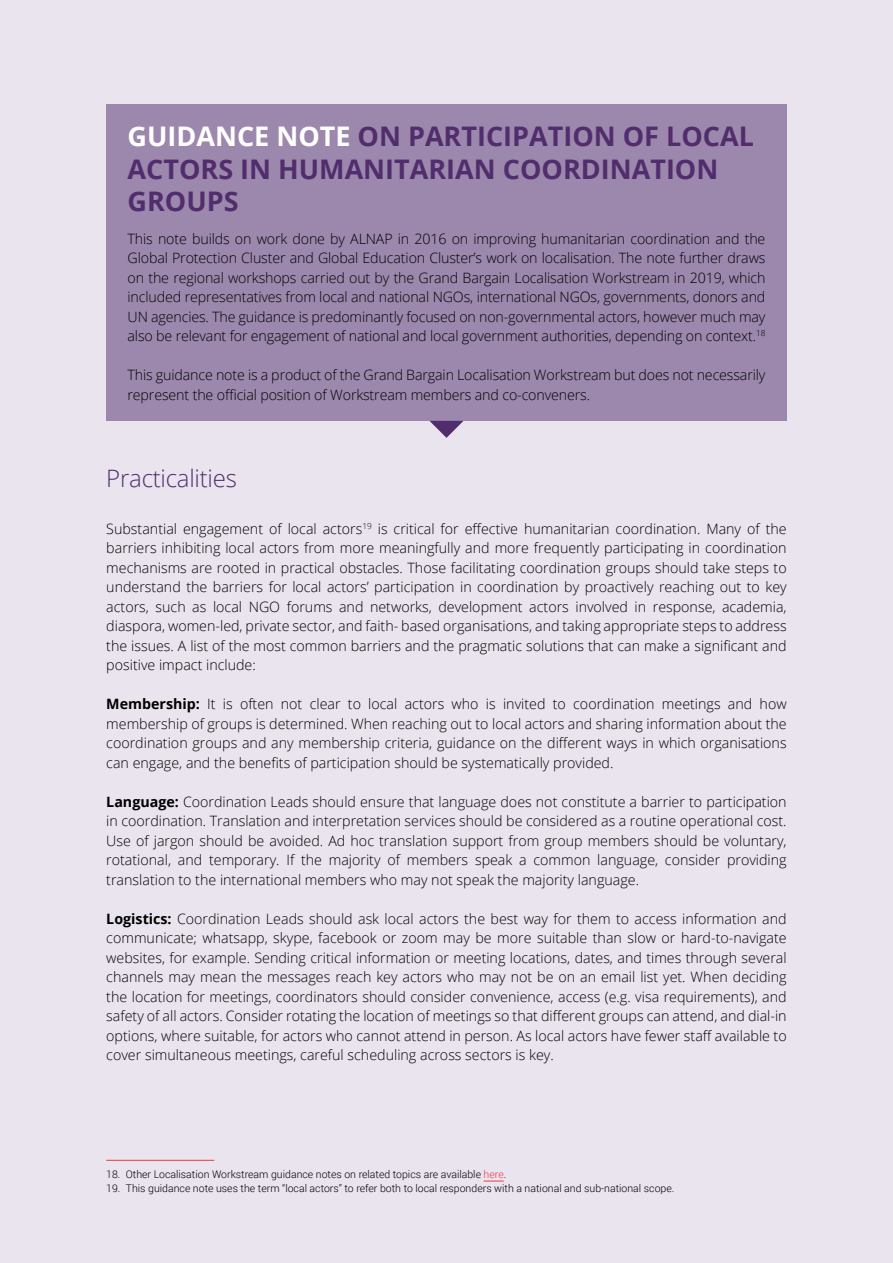
<style>
.page{position:relative;width:893px;height:1263px;background:#e9e4ee}
.page>*{position:absolute;margin:0;border:0;box-sizing:border-box;transform-origin:0 0}
.t1{font:700 27px/32.4px "Open Sans";color:#522d6d}
.t2{font:300 24px "Open Sans";letter-spacing:-.01em;color:#522d6d}
.t3{font:300 14.25px/19.5px "Open Sans";color:#000;text-align:justify}
.t4{font:300 10.5px "Roboto";color:#000}
.s1{color:#fff}
.s2{font-weight:700}
.s3{color:#e93b48}
</style>
<div class="page">
<hr style="left:106px;top:1160px;width:108px;height:1px;background:#e93b48">
<svg style="left:484px;top:1181px;width:20px;height:1px"></svg>
<div style="left:106px;top:105px;width:681px;height:316px;background:#9c88ad"></div>
<svg style="left:429px;top:421px;width:34px;height:17px"></svg>
<h1 class="t1" style="left:128px;top:120px;width:628px"><span class="s1">GUIDANCE NOTE</span> ON PARTICIPATION OF LOCAL<br>ACTORS IN HUMANITARIAN COORDINATION<br>GROUPS</h1>
<p class="t3" style="left:128px;top:228px;width:639px">This note builds on work done by ALNAP in 2016 on improving humanitarian coordination and the Global Protection Cluster and Global Education Cluster’s work on localisation. The note further draws on the regional workshops carried out by the Grand Bargain Localisation Workstream in 2019, which included representatives from local and national NGOs, international NGOs, governments, donors and UN agencies. The guidance is predominantly focused on non-governmental actors, however much may also be relevant for engagement of national and local government authorities, depending on context.<sup>18</sup></p>
<p class="t3" style="left:128px;top:365px;width:639px">This guidance note is a product of the Grand Bargain Localisation Workstream but does not necessarily represent the official position of Workstream members and co-conveners.</p>
<h2 class="t2" style="left:106px;top:462px;width:132px">Practicalities</h2>
<p class="t3" style="left:106px;top:518px;width:682px">Substantial engagement of local actors<sup>19</sup> is critical for effective humanitarian coordination. Many of the barriers inhibiting local actors from more meaningfully and more frequently participating in coordination mechanisms are rooted in practical obstacles. Those facilitating coordination groups should take steps to understand the barriers for local actors’ participation in coordination by proactively reaching out to key actors, such as local NGO forums and networks, development actors involved in response, academia, diaspora, women-led, private sector, and faith- based organisations, and taking appropriate steps to address the issues. A list of the most common barriers and the pragmatic solutions that can make a significant and positive impact include:</p>
<p class="t3" style="left:106px;top:694px;width:682px"><span class="s2">Membership:</span> It is often not clear to local actors who is invited to coordination meetings and how membership of groups is determined. When reaching out to local actors and sharing information about the coordination groups and any membership criteria, guidance on the different ways in which organisations can engage, and the benefits of participation should be systematically provided.</p>
<p class="t3" style="left:106px;top:791px;width:682px"><span class="s2">Language:</span> Coordination Leads should ensure that language does not constitute a barrier to participation in coordination. Translation and interpretation services should be considered as a routine operational cost.<br>Use of jargon should be avoided. Ad hoc translation support from group members should be voluntary, rotational, and temporary. If the majority of members speak a common language, consider providing translation to the international members who may not speak the majority language.</p>
<p class="t3" style="left:106px;top:908px;width:682px"><span class="s2">Logistics:</span> Coordination Leads should ask local actors the best way for them to access information and communicate; whatsapp, skype, facebook or zoom may be more suitable than slow or hard-to-navigate websites, for example. Sending critical information or meeting locations, dates, and times through several channels may mean the messages reach key actors who may not be on an email list yet. When deciding the location for meetings, coordinators should consider convenience, access (e.g. visa requirements), and safety of all actors. Consider rotating the location of meetings so that different groups can attend, and dial-in options, where suitable, for actors who cannot attend in person. As local actors have fewer staff available to cover simultaneous meetings, careful scheduling across sectors is key.</p>
<p class="t4" style="left:106px;top:1167px;width:401px">18. Other Localisation Workstream guidance notes on related topics are available <span class="s3">here</span>.</p>
<p class="t4" style="left:106px;top:1180px;width:569px">19. This guidance note uses the term “local actors” to refer both to local responders with a national and sub-national scope.</p>
</div>
